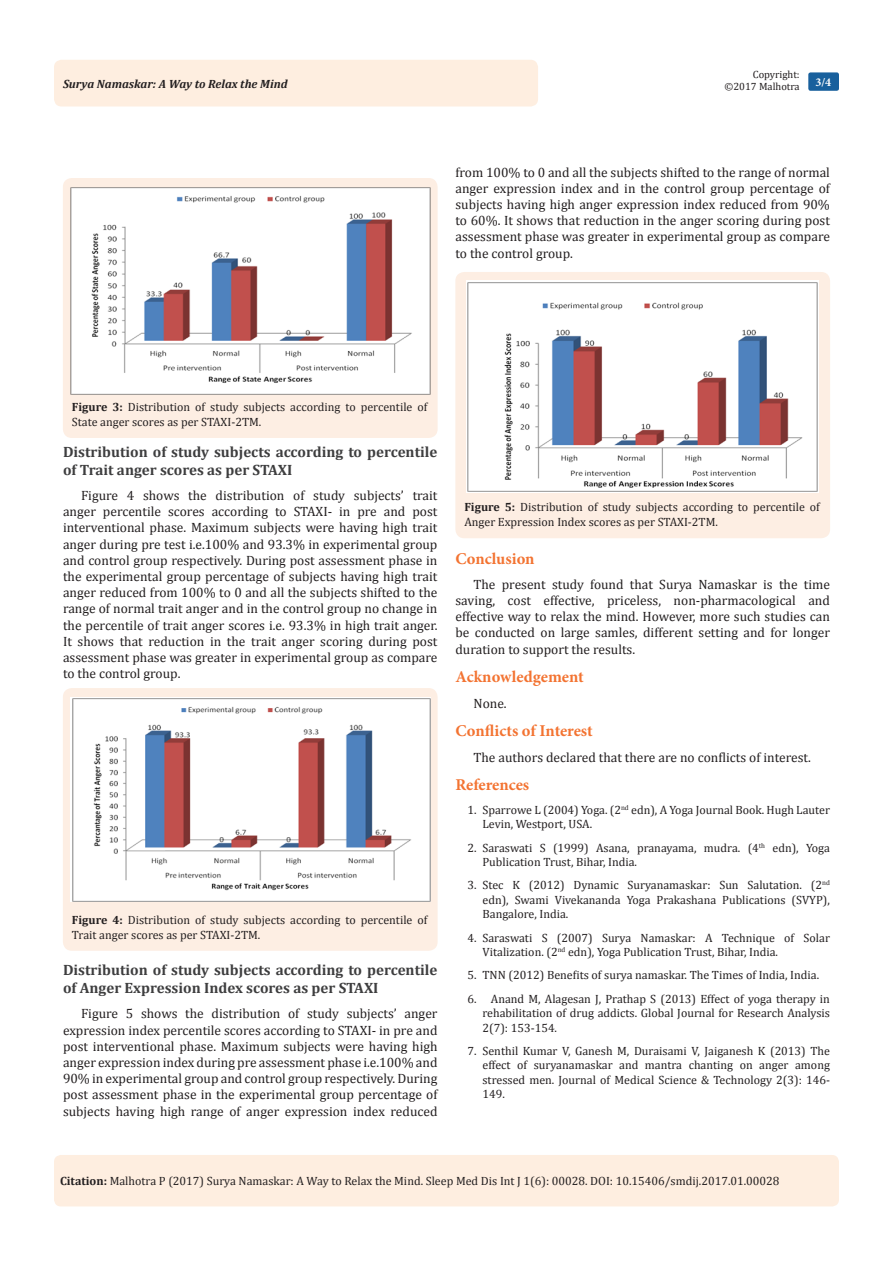
<style>
.page{position:relative;width:893px;height:1263px;background:#fff}
.page>*{position:absolute;margin:0;border:0;box-sizing:border-box;transform-origin:0 0}
.List_Paragraph{font:700 16.5px "Minion Pro";color:#f37331}
.List_Paragraph-2{font:700 15px/18px "Cambria";color:#3e3e3f}
.t1{font:13.5px/16.2px "Cambria";color:#231f20;text-align:justify}
.Citation{font:12px/14.4px "Cambria";color:#231f20}
.t2{font:italic 700 12px "Cambria";color:#231f20}
.t3{font:700 12px "Minion Pro";color:#fff}
.t4{font:10.5px/12.6px "Cambria";color:#231f20;text-align:right}
.s1{font-weight:700}
</style>
<div class="page">
<div style="left:54px;top:1155px;width:785px;height:51px;background:#feeee0;border-radius:7px"></div>
<div style="left:54px;top:60px;width:484px;height:46px;background:#feeee0;border-radius:8px"></div>
<div style="left:808px;top:72px;width:31px;height:19px;background:#18609d;border-radius:2px"></div>
<div style="left:63px;top:178px;width:375px;height:260px;background:#fdeee3;border-radius:9px"></div>
<img style="left:70px;top:187px;width:361px;height:208px">
<div style="left:63px;top:688px;width:375px;height:263px;background:#fdeee3;border-radius:9px"></div>
<img style="left:71px;top:698px;width:360px;height:204px">
<div style="left:455px;top:272px;width:375px;height:266px;background:#fdeee3;border-radius:9px"></div>
<img style="left:467px;top:281px;width:352px;height:212px">
<p class="t4" style="left:724px;top:68px;width:77px">Copyright: ©2017 Malhotra</p>
<p class="t2" style="left:63px;top:75px;width:226px">Surya Namaskar: A Way to Relax the Mind</p>
<p class="t3" style="left:815px;top:74px;width:17px">3/4</p>
<p class="t1" style="left:455px;top:164px;width:376px">from 100% to 0 and all the subjects shifted to the range of normal anger expression index and in the control group percentage of subjects having high anger expression index reduced from 90% to 60%. It shows that reduction in the anger scoring during post assessment phase was greater in experimental group as compare to the control group.</p>
<p class="Citation" style="left:72px;top:400px;width:357px"><span class="s1">Figure 3:</span> Distribution of study subjects according to percentile of<br>State anger scores as per STAXI-2TM.</p>
<p class="List_Paragraph-2" style="left:63px;top:442px;width:376px">Distribution of study subjects according to percentile of Trait anger scores as per STAXI</p>
<p class="t1" style="left:63px;top:487px;width:376px;text-indent:18px">Figure 4 shows the distribution of study subjects’ trait anger percentile scores according to STAXI- in pre and post interventional phase. Maximum subjects were having high trait anger during pre test i.e.100% and 93.3% in experimental group and control group respectively. During post assessment phase in the experimental group percentage of subjects having high trait anger reduced from 100% to 0 and all the subjects shifted to the range of normal trait anger and in the control group no change in the percentile of trait anger scores i.e. 93.3% in high trait anger.<br>It shows that reduction in the trait anger scoring during post assessment phase was greater in experimental group as compare to the control group.</p>
<p class="Citation" style="left:72px;top:913px;width:357px"><span class="s1">Figure 4:</span> Distribution of study subjects according to percentile of<br>Trait anger scores as per STAXI-2TM.</p>
<p class="List_Paragraph-2" style="left:63px;top:960px;width:376px">Distribution of study subjects according to percentile of Anger Expression Index scores as per STAXI</p>
<p class="t1" style="left:63px;top:1005px;width:376px;text-indent:18px">Figure 5 shows the distribution of study subjects’ anger expression index percentile scores according to STAXI- in pre and post interventional phase. Maximum subjects were having high anger expression index during pre assessment phase i.e.100% and 90% in experimental group and control group respectively. During post assessment phase in the experimental group percentage of subjects having high range of anger expression index reduced</p>
<p class="Citation" style="left:464px;top:500px;width:357px"><span class="s1">Figure 5:</span> Distribution of study subjects according to percentile of<br>Anger Expression Index scores as per STAXI-2TM.</p>
<p class="List_Paragraph" style="left:455px;top:547px;width:81px">Conclusion</p>
<p class="t1" style="left:455px;top:576px;width:376px;text-indent:18px">The present study found that Surya Namaskar is the time saving, cost effective, priceless, non-pharmacological and effective way to relax the mind. However, more such studies can be conducted on large samles, different setting and for longer duration to support the results.</p>
<p class="List_Paragraph" style="left:455px;top:665px;width:130px">Acknowledgement</p>
<p class="t1" style="left:473px;top:695px;width:35px">None.</p>
<p class="List_Paragraph" style="left:455px;top:719px;width:139px">Conflicts of Interest</p>
<p class="t1" style="left:473px;top:749px;width:339px">The authors declared that there are no conflicts of interest.</p>
<p class="List_Paragraph" style="left:455px;top:773px;width:75px">References</p>
<p class="Citation" style="left:482px;top:802px;width:349px;text-indent:-15px">1. Sparrowe L (2004) Yoga. (2<sup>nd</sup> edn), A Yoga Journal Book. Hugh Lauter<br>Levin, Westport, USA.</p>
<p class="Citation" style="left:482px;top:840px;width:349px;text-indent:-15px">2. Saraswati S (1999) Asana, pranayama, mudra. (4<sup>th</sup> edn), Yoga<br>Publication Trust, Bihar, India.</p>
<p class="Citation" style="left:482px;top:878px;width:349px;text-align:justify;text-indent:-15px">3. Stec K (2012) Dynamic Suryanamaskar: Sun Salutation. (2<sup>nd </sup>edn), Swami Vivekananda Yoga Prakashana Publications (SVYP), Bangalore, India.</p>
<p class="Citation" style="left:482px;top:930px;width:349px;text-indent:-15px">4. Saraswati S (2007) Surya Namaskar: A Technique of Solar<br>Vitalization. (2<sup>nd</sup> edn), Yoga Publication Trust, Bihar, India.</p>
<p class="Citation" style="left:467px;top:968px;width:353px">5. TNN (2012) Benefits of surya namaskar. The Times of India, India.</p>
<p class="Citation" style="left:482px;top:991px;width:349px;text-align:justify;text-indent:-15px">6. Anand M, Alagesan J, Prathap S (2013) Effect of yoga therapy in rehabilitation of drug addicts. Global Journal for Research Analysis 2(7): 153-154.</p>
<p class="Citation" style="left:482px;top:1044px;width:349px;text-align:justify;text-indent:-15px">7. Senthil Kumar V, Ganesh M, Duraisami V, Jaiganesh K (2013) The effect of suryanamaskar and mantra chanting on anger among stressed men. Journal of Medical Science &amp; Technology 2(3): 146- 149.</p>
<p class="Citation" style="left:60px;top:1174px;width:721px"><span class="s1">Citation:</span> Malhotra P (2017) Surya Namaskar: A Way to Relax the Mind. Sleep Med Dis Int J 1(6): 00028. DOI: 10.15406/smdij.2017.01.00028</p>
</div>
